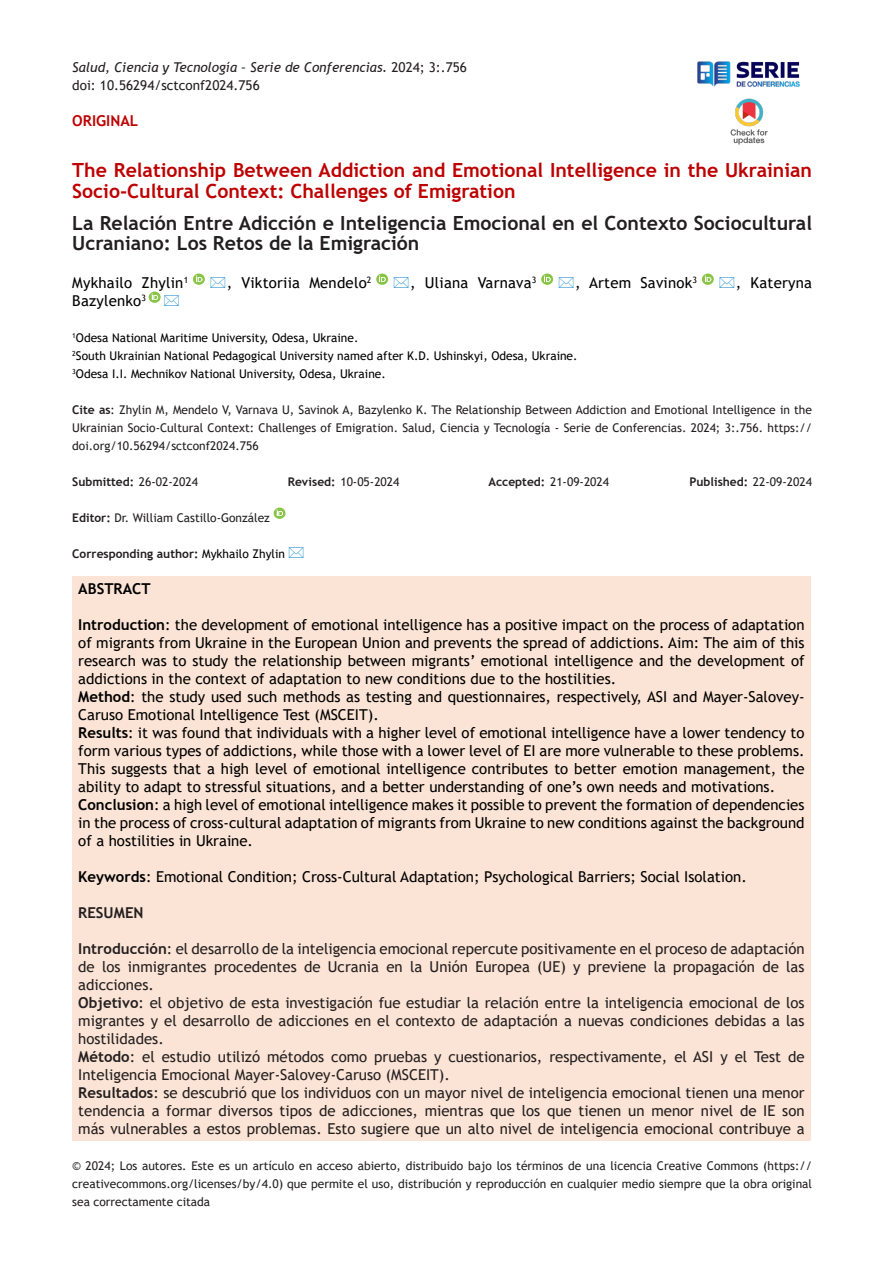
<style>
.page{position:relative;width:893px;height:1263px;background:#fff}
.page>*{position:absolute;margin:0;border:0;box-sizing:border-box;transform-origin:0 0}
.t1{font:700 19.5px/21px "Trebuchet MS";color:#be0000}
.t2{font:700 19.5px/19.5px "Trebuchet MS";color:#231f20}
.t3{font:15px/18px "Trebuchet MS";color:#000;text-align:justify}
.t4{font:15px/18px "Trebuchet MS";color:#231f20;text-align:justify}
.t5{font:700 15px "Trebuchet MS";color:#be0000}
.t6{font:700 15px "Trebuchet MS";color:#000}
.t7{font:700 15px "Trebuchet MS";color:#231f20}
.t8{font:italic 13.5px "Trebuchet MS";color:#231f20}
.t9{font:13.5px "Trebuchet MS";color:#231f20}
.t10{font:12px/18px "Trebuchet MS";color:#231f20;text-align:justify}
.t11{font:12px "Trebuchet MS";color:#000}
.t12{font:700 12px "Trebuchet MS";color:#231f20}
.s1{font-style:normal}
.s2{font-weight:700}
.s3{font-weight:400}
.s4{font-weight:400;color:#000}
</style>
<div class="page">
<img style="left:697px;top:61px;width:103px;height:26px">
<img style="left:730px;top:98px;width:38px;height:47px">
<svg style="left:193px;top:274px;width:12px;height:11px"></svg>
<svg style="left:376px;top:274px;width:12px;height:11px"></svg>
<svg style="left:541px;top:274px;width:12px;height:11px"></svg>
<svg style="left:702px;top:274px;width:12px;height:11px"></svg>
<div style="left:72px;top:576px;width:739px;height:564px;background:#fbe4d5"></div>
<svg style="left:274px;top:508px;width:12px;height:11px"></svg>
<svg style="left:149px;top:292px;width:12px;height:11px"></svg>
<p class="t8" style="left:72px;top:59px;width:396px">Salud, Ciencia y Tecnología – Serie de Conferencias. <span class="s1">2024; 3:.756</span></p>
<p class="t9" style="left:72px;top:77px;width:189px">doi: 10.56294/sctconf2024.756</p>
<p class="t5" style="left:72px;top:111px;width:67px">ORIGINAL</p>
<p class="t1" style="left:72px;top:159px;width:741px">The Relationship Between Addiction and Emotional Intelligence in the Ukrainian<br>Socio-Cultural Context: Challenges of Emigration</p>
<p class="t2" style="left:72px;top:214px;width:741px">La Relación Entre Adicción e Inteligencia Emocional en el Contexto Sociocultural<br>Ucraniano: Los Retos de la Emigración</p>
<p class="t3" style="left:72px;top:274px;width:117px">Mykhailo Zhylin<sup>1</sup></p>
<p class="t3" style="left:227px;top:274px;width:146px">, Viktoriia Mendelo<sup>2</sup></p>
<p class="t3" style="left:410px;top:274px;width:128px">, Uliana Varnava<sup>3</sup></p>
<p class="t3" style="left:575px;top:274px;width:124px">, Artem Savinok<sup>3</sup></p>
<p class="t3" style="left:736px;top:274px;width:78px">, Kateryna</p>
<p class="t3" style="left:72px;top:292px;width:75px">Bazylenko<sup>3</sup></p>
<p class="t11" style="left:72px;top:330px;width:288px"><sup>1</sup>Odesa National Maritime University, Odesa, Ukraine.</p>
<p class="t11" style="left:72px;top:348px;width:507px"><sup>2</sup>South Ukrainian National Pedagogical University named after K.D. Ushinskyi, Odesa, Ukraine.</p>
<p class="t11" style="left:72px;top:366px;width:315px"><sup>3</sup>Odesa I.I. Mechnikov National University, Odesa, Ukraine.</p>
<p class="t10" style="left:72px;top:401px;width:741px"><span class="s2">Cite as</span>: Zhylin M, Mendelo V, Varnava U, Savinok A, Bazylenko K. The Relationship Between Addiction and Emotional Intelligence in the Ukrainian Socio-Cultural Context: Challenges of Emigration. Salud, Ciencia y Tecnología - Serie de Conferencias. 2024; 3:.756. https:// doi.org/10.56294/sctconf2024.756</p>
<p class="t12" style="left:72px;top:474px;width:127px">Submitted: <span class="s3">26-02-2024</span></p>
<p class="t10" style="left:288px;top:473px;width:113px"><span class="s2">Revised:</span> 10-05-2024</p>
<p class="t10" style="left:488px;top:473px;width:122px"><span class="s2">Accepted:</span> 21-09-2024</p>
<p class="t12" style="left:689px;top:474px;width:124px">Published: <span class="s3">22-09-2024</span></p>
<p class="t10" style="left:72px;top:509px;width:199px"><span class="s2">Editor:</span> Dr. William Castillo-González</p>
<p class="t12" style="left:72px;top:546px;width:214px">Corresponding author: <span class="s4">Mykhailo Zhylin</span></p>
<p class="t6" style="left:78px;top:579px;width:74px">ABSTRACT</p>
<p class="t3" style="left:78px;top:616px;width:728px"><span class="s2">Introduction</span>: the development of emotional intelligence has a positive impact on the process of adaptation of migrants from Ukraine in the European Union and prevents the spread of addictions. Aim: The aim of this research was to study the relationship between migrants’ emotional intelligence and the development of addictions in the context of adaptation to new conditions due to the hostilities.</p>
<p class="t3" style="left:78px;top:688px;width:728px"><span class="s2">Method</span>: the study used such methods as testing and questionnaires, respectively, ASI and Mayer-Salovey-<br>Caruso Emotional Intelligence Test (MSCEIT).</p>
<p class="t3" style="left:78px;top:724px;width:728px"><span class="s2">Results</span>: it was found that individuals with a higher level of emotional intelligence have a lower tendency to form various types of addictions, while those with a lower level of EI are more vulnerable to these problems.<br>This suggests that a high level of emotional intelligence contributes to better emotion management, the ability to adapt to stressful situations, and a better understanding of one’s own needs and motivations.</p>
<p class="t3" style="left:78px;top:796px;width:728px"><span class="s2">Conclusion</span>: a high level of emotional intelligence makes it possible to prevent the formation of dependencies in the process of cross-cultural adaptation of migrants from Ukraine to new conditions against the background of a hostilities in Ukraine.</p>
<p class="t3" style="left:78px;top:868px;width:670px"><span class="s2">Keywords</span>: Emotional Condition; Cross-Cultural Adaptation; Psychological Barriers; Social Isolation.</p>
<p class="t7" style="left:78px;top:903px;width:67px">RESUMEN</p>
<p class="t4" style="left:78px;top:940px;width:728px"><span class="s2">Introducción</span>: el desarrollo de la inteligencia emocional repercute positivamente en el proceso de adaptación de los inmigrantes procedentes de Ucrania en la Unión Europea (UE) y previene la propagación de las adicciones.</p>
<p class="t4" style="left:78px;top:994px;width:728px"><span class="s2">Objetivo</span>: el objetivo de esta investigación fue estudiar la relación entre la inteligencia emocional de los migrantes y el desarrollo de adicciones en el contexto de adaptación a nuevas condiciones debidas a las hostilidades.</p>
<p class="t4" style="left:78px;top:1048px;width:728px"><span class="s2">Método</span>: el estudio utilizó métodos como pruebas y cuestionarios, respectivamente, el ASI y el Test de<br>Inteligencia Emocional Mayer-Salovey-Caruso (MSCEIT).</p>
<p class="t4" style="left:78px;top:1084px;width:728px"><span class="s2">Resultados</span>: se descubrió que los individuos con un mayor nivel de inteligencia emocional tienen una menor tendencia a formar diversos tipos de adicciones, mientras que los que tienen un menor nivel de IE son más vulnerables a estos problemas. Esto sugiere que un alto nivel de inteligencia emocional contribuye a</p>
<p class="t10" style="left:72px;top:1157px;width:741px">© 2024; Los autores. Este es un artículo en acceso abierto, distribuido bajo los términos de una licencia Creative Commons (https:// creativecommons.org/licenses/by/4.0) que permite el uso, distribución y reproducción en cualquier medio siempre que la obra original sea correctamente citada</p>
</div>
